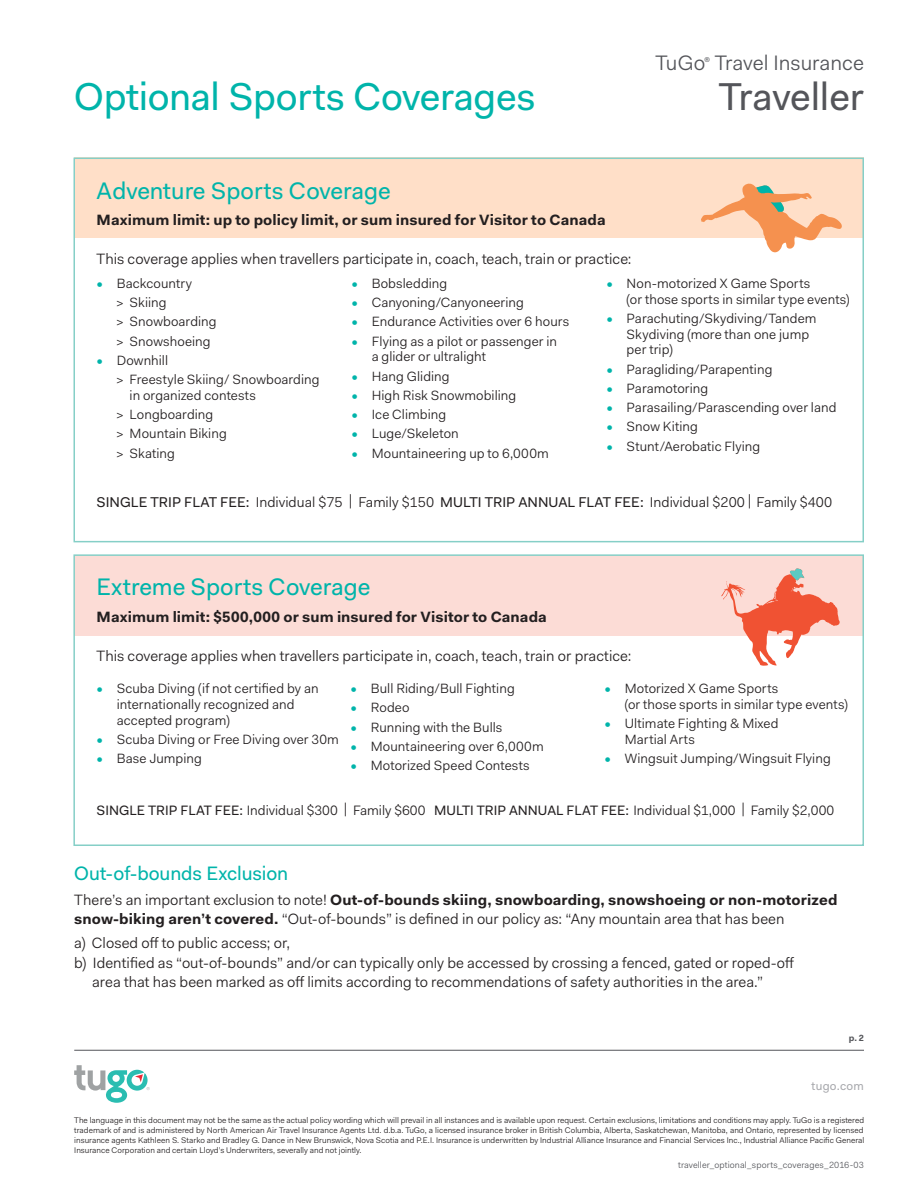
<style>
.page{position:relative;width:918px;height:1188px;background:#fff}
.page>*{position:absolute;margin:0;border:0;box-sizing:border-box;transform-origin:0 0}
.t1{font:39px "Fakt Pro";letter-spacing:-.01em;color:#00b4aa}
.Main_header{font:39px "Fakt Pro";letter-spacing:-.01em;color:#54555a}
.t2{font:24px "Fakt Pro";color:#00b4aa}
.Main_header-2{font:21px "Fakt Pro Blond";color:#54555a}
.body_copy{font:19.5px "Fakt Pro";letter-spacing:-.005em;color:#00b4aa}
.body_copy-2{font:15px/19.5px "Fakt Pro Blond";letter-spacing:.005em;color:#231f20}
.body_copy-3{font:700 15px "Fakt Pro";letter-spacing:.005em;color:#231f20}
.t3{font:14.25px "Fakt Pro Blond";color:#231f20}
.t4{font:13.65px "Fakt Pro Blond";color:#231f20}
.t5{font:13.5px/15.8px "Fakt Pro Blond";letter-spacing:.005em;color:#231f20}
.t6{font:12px "Fakt Pro";letter-spacing:.02em;color:#a8a9ad}
.file_path{font:9px "Fakt Pro Blond";letter-spacing:.01em;color:#54555a}
.t7{font:700 9px "Fakt Pro";color:#54555a}
.t8{font:8.25px/10.2px "Fakt Pro Blond";color:#231f20;text-align:justify}
.Main_header-3{font:7.05px "Fakt Pro";color:#54555a}
.s1{color:#00b4aa}
.s2{font-family:"Fakt Pro"}
.s3{font-family:"Fakt Pro";font-weight:700}
</style>
<div class="page">
<div style="left:74px;top:555px;width:790px;height:81px;background:#fcdcd6"></div>
<div style="left:74px;top:157px;width:790px;height:81px;background:#ffdfc8"></div>
<svg style="left:701px;top:183px;width:141px;height:70px"></svg>
<hr style="left:74px;top:1050px;width:790px;height:1px;background:#54555a">
<svg style="left:74px;top:1065px;width:76px;height:38px"></svg>
<div style="left:74px;top:158px;width:790px;height:384px;border:2px solid #85cfc7"></div>
<div style="left:73px;top:554px;width:791px;height:292px;border:2px solid #85cfc7"></div>
<svg style="left:721px;top:568px;width:119px;height:98px"></svg>
<p class="t1" style="left:74px;top:70px;width:463px">Optional Sports Coverages</p>
<p class="Main_header-2" style="left:656px;top:48px;width:51px">TuGo</p>
<p class="Main_header-3" style="left:705px;top:55px;width:7px">®</p>
<p class="Main_header-2" style="left:715px;top:48px;width:151px">Travel Insurance</p>
<p class="Main_header" style="left:719px;top:71px;width:147px">Traveller</p>
<p class="t2" style="left:97px;top:174px;width:296px">Adventure Sports Coverage</p>
<p class="body_copy-3" style="left:97px;top:210px;width:511px">Maximum limit: up to policy limit, or sum insured for Visitor to Canada</p>
<p class="body_copy-2" style="left:97px;top:249px;width:537px">This coverage applies when travellers participate in, coach, teach, train or practice:</p>
<p class="t5" style="left:116px;top:273px;width:102px;line-height:19.2px;text-indent:-19px"><span class="s1">•</span> Backcountry<br>&gt; Skiing<br>&gt; Snowboarding &gt; Snowshoeing</p>
<p class="t5" style="left:116px;top:350px;width:205px;line-height:19.2px;text-indent:-19px"><span class="s1">•</span> Downhill<br>&gt; Freestyle Skiing/ Snowboarding</p>
<p class="t5" style="left:116px;top:385px;width:141px;line-height:19.2px;text-indent:14px">in organized contests &gt; Longboarding<br>&gt; Mountain Biking<br>&gt; Skating</p>
<p class="t5" style="left:351px;top:275px;width:97px"><span class="s1">•</span> Bobsledding</p>
<p class="t5" style="left:351px;top:294px;width:174px"><span class="s1">•</span> Canyoning/Canyoneering</p>
<p class="t5" style="left:351px;top:314px;width:219px"><span class="s1">•</span> Endurance Activities over 6 hours</p>
<p class="t5" style="left:372px;top:333px;width:187px;text-indent:-20px"><span class="s1">•</span> Flying as a pilot or passenger in a glider or ultralight</p>
<p class="t5" style="left:351px;top:368px;width:100px"><span class="s1">•</span> Hang Gliding</p>
<p class="t5" style="left:351px;top:387px;width:166px"><span class="s1">•</span> High Risk Snowmobiling</p>
<p class="t5" style="left:351px;top:407px;width:96px"><span class="s1">•</span> Ice Climbing</p>
<p class="t5" style="left:351px;top:426px;width:109px"><span class="s1">•</span> Luge/Skeleton</p>
<p class="t5" style="left:351px;top:445px;width:199px"><span class="s1">•</span> Mountaineering up to 6,000m</p>
<p class="t5" style="left:627px;top:275px;width:224px;text-indent:-20px"><span class="s1">•</span> Non-motorized X Game Sports<br>(or those sports in similar type events)</p>
<p class="t5" style="left:627px;top:310px;width:191px;text-indent:-20px"><span class="s1">•</span> Parachuting/Skydiving/Tandem<br>Skydiving (more than one jump per trip)</p>
<p class="t5" style="left:606px;top:361px;width:168px"><span class="s1">•</span> Paragliding/Parapenting</p>
<p class="t5" style="left:606px;top:380px;width:103px"><span class="s1">•</span> Paramotoring</p>
<p class="t5" style="left:606px;top:400px;width:232px"><span class="s1">•</span> Parasailing/Parascending over land</p>
<p class="t5" style="left:606px;top:419px;width:93px"><span class="s1">•</span> Snow Kiting</p>
<p class="t5" style="left:606px;top:438px;width:156px"><span class="s1">•</span> Stunt/Aerobatic Flying</p>
<p class="t3" style="left:97px;top:492px;width:737px"><span class="s2">SINGLE TRIP FLAT FEE:</span> Individual $75 | Family $150 <span class="s2">MULTI TRIP ANNUAL FLAT FEE:</span> Individual $200 | Family $400</p>
<p class="t2" style="left:97px;top:571px;width:275px">Extreme Sports Coverage</p>
<p class="body_copy-3" style="left:97px;top:607px;width:452px">Maximum limit: $500,000 or sum insured for Visitor to Canada</p>
<p class="body_copy-2" style="left:97px;top:646px;width:537px">This coverage applies when travellers participate in, coach, teach, train or practice:</p>
<p class="t5" style="left:117px;top:681px;width:203px;text-indent:-20px"><span class="s1">•</span> Scuba Diving (if not certified by an internationally recognized and accepted program)</p>
<p class="t5" style="left:97px;top:731px;width:244px"><span class="s1">•</span> Scuba Diving or Free Diving over 30m</p>
<p class="t5" style="left:97px;top:751px;width:107px"><span class="s1">•</span> Base Jumping</p>
<p class="t5" style="left:351px;top:681px;width:166px"><span class="s1">•</span> Bull Riding/Bull Fighting</p>
<p class="t5" style="left:351px;top:700px;width:60px"><span class="s1">•</span> Rodeo</p>
<p class="t5" style="left:351px;top:719px;width:153px"><span class="s1">•</span> Running with the Bulls</p>
<p class="t5" style="left:351px;top:738px;width:195px"><span class="s1">•</span> Mountaineering over 6,000m</p>
<p class="t5" style="left:351px;top:758px;width:181px"><span class="s1">•</span> Motorized Speed Contests</p>
<p class="t5" style="left:625px;top:681px;width:224px;text-indent:-20px"><span class="s1">•</span> Motorized X Game Sports<br>(or those sports in similar type events)</p>
<p class="t5" style="left:625px;top:716px;width:155px;text-indent:-20px"><span class="s1">•</span> Ultimate Fighting &amp; Mixed<br>Martial Arts</p>
<p class="t5" style="left:605px;top:751px;width:228px"><span class="s1">•</span> Wingsuit Jumping/Wingsuit Flying</p>
<p class="t4" style="left:97px;top:801px;width:739px"><span class="s2">SINGLE TRIP FLAT FEE:</span> Individual $300 | Family $600 <span class="s2">MULTI TRIP ANNUAL FLAT FEE:</span> Individual $1,000 | Family $2,000</p>
<p class="body_copy" style="left:74px;top:860px;width:216px">Out-of-bounds Exclusion</p>
<p class="body_copy-2" style="left:74px;top:890px;width:765px">There’s an important exclusion to note! <span class="s3">Out-of-bounds skiing, snowboarding, snowshoeing or non-motorized snow-biking aren’t covered.</span> “Out-of-bounds” is defined in our policy as: “Any mountain area that has been</p>
<p class="body_copy-2" style="left:74px;top:933px;width:217px">a) Closed off to public access; or,</p>
<p class="body_copy-2" style="left:92px;top:953px;width:703px;text-indent:-18px">b) Identified as “out-of-bounds” and/or can typically only be accessed by crossing a fenced, gated or roped-off area that has been marked as off limits according to recommendations of safety authorities in the area.”</p>
<p class="t7" style="left:849px;top:1032px;width:17px">p. 2</p>
<p class="t6" style="left:812px;top:1078px;width:54px">tugo.com</p>
<p class="t8" style="left:74px;top:1115px;width:792px">The language in this document may not be the same as the actual policy wording which will prevail in all instances and is available upon request. Certain exclusions, limitations and conditions may apply. TuGo is a registered trademark of and is administered by North American Air Travel Insurance Agents Ltd. d.b.a. TuGo, a licensed insurance broker in British Columbia, Alberta, Saskatchewan, Manitoba, and Ontario, represented by licensed insurance agents Kathleen S. Starko and Bradley G. Dance in New Brunswick, Nova Scotia and P.E.I. Insurance is underwritten by Industrial Alliance Insurance and Financial Services Inc., Industrial Alliance Pacific General Insurance Corporation and certain Lloyd’s Underwriters, severally and not jointly.</p>
<p class="file_path" style="left:678px;top:1159px;width:187px">traveller_optional_sports_coverages_2016-03</p>
</div>
